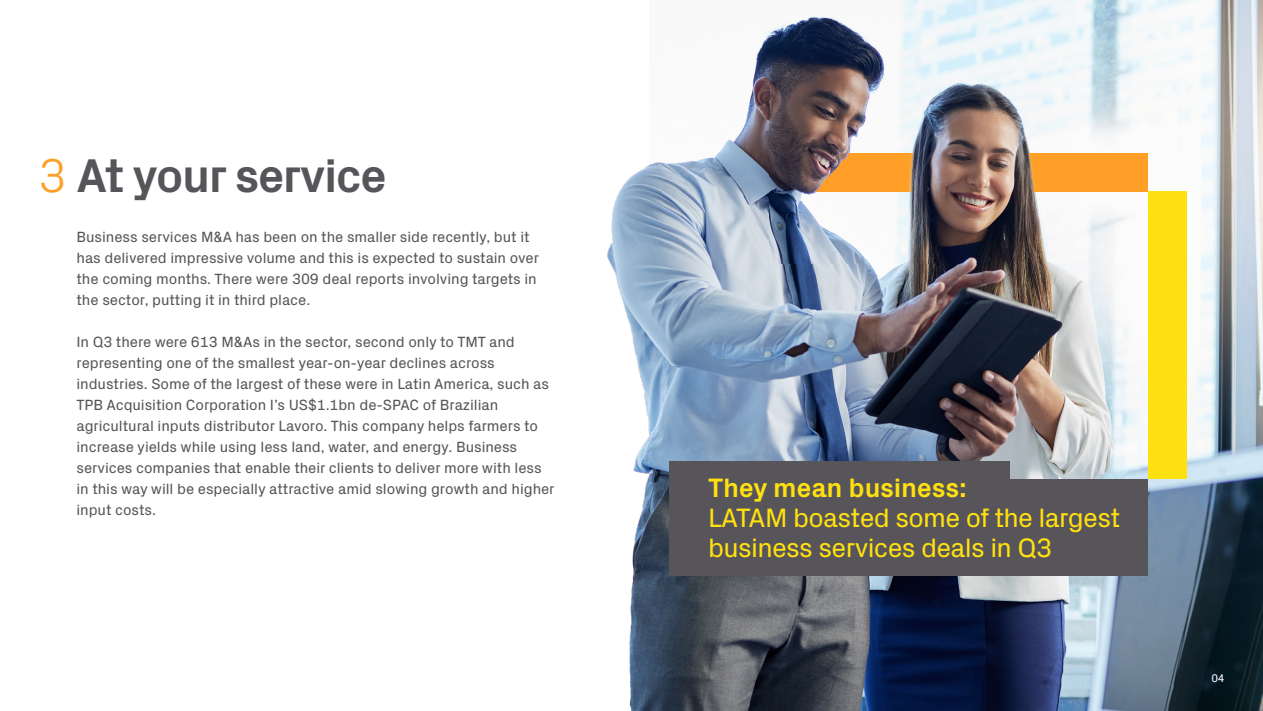
<style>
.page{position:relative;width:1263px;height:711px;background:#fff}
.page>*{position:absolute;margin:0;border:0;box-sizing:border-box;transform-origin:0 0}
.t1{font:700 48px "Px Grotesk";letter-spacing:-.035em;color:#575559}
.t2{font:27px/30px "Px Grotesk";letter-spacing:-.025em;color:#ffe010}
.t3{font:700 27px "Px Grotesk";letter-spacing:-.01em;color:#ffe010}
.t4{font:15px/21px "Px Grotesk";letter-spacing:-.005em;color:#575559}
.t5{font:11.25px "Px Grotesk";color:#fff}
.s1{font-weight:300;color:#ff9f27}
</style>
<div class="page">
<img style="left:662px;top:0;width:601px;height:710px">
<div style="left:1148px;top:191px;width:38px;height:287px;background:#ffe010"></div>
<div style="left:807px;top:153px;width:341px;height:38px;background:#ff9f27"></div>
<div style="left:670px;top:460px;width:340px;height:58px;background:#575559"></div>
<div style="left:670px;top:478px;width:478px;height:97px;background:#575559"></div>
<img style="left:607px;top:162px;width:55px;height:548px">
<img style="left:770px;top:0;width:359px;height:264px">
<h1 class="t1" style="left:38px;top:141px;width:350px"><span class="s1">3</span> At your service</h1>
<p class="t4" style="left:77px;top:225px;width:464px">Business services M&amp;A has been on the smaller side recently, but it has delivered impressive volume and this is expected to sustain over the coming months. There were 309 deal reports involving targets in the sector, putting it in third place.</p>
<p class="t4" style="left:77px;top:330px;width:480px">In Q3 there were 613 M&amp;As in the sector, second only to TMT and representing one of the smallest year-on-year declines across industries. Some of the largest of these were in Latin America, such as TPB Acquisition Corporation I’s US$1.1bn de-SPAC of Brazilian agricultural inputs distributor Lavoro. This company helps farmers to increase yields while using less land, water, and energy. Business services companies that enable their clients to deliver more with less in this way will be especially attractive amid slowing growth and higher input costs.</p>
<h2 class="t3" style="left:708px;top:468px;width:260px">They mean business:</h2>
<h2 class="t2" style="left:708px;top:500px;width:414px">LATAM boasted some of the largest business services deals in Q3</h2>
<p class="t5" style="left:1211px;top:669px;width:15px">04</p>
</div>
